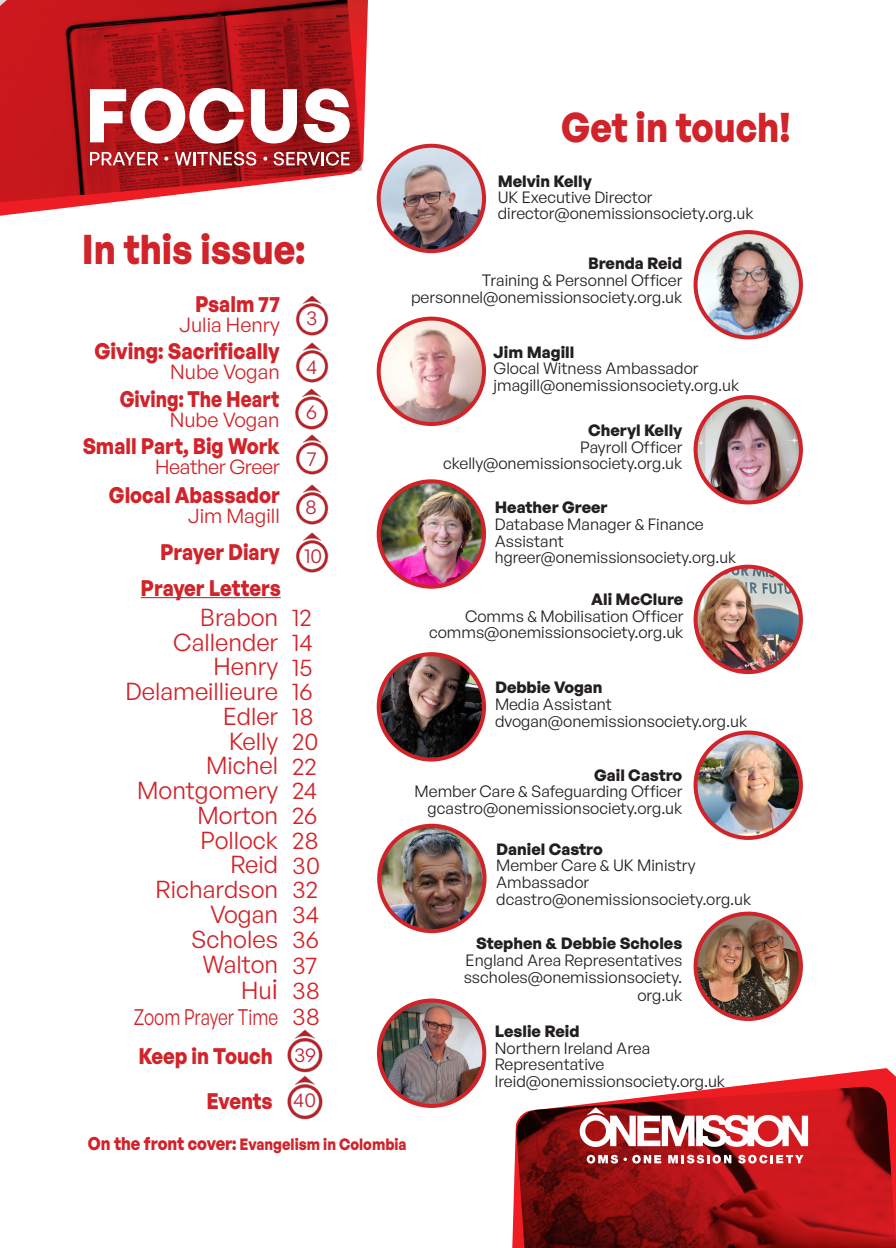
<style>
.page{position:relative;width:896px;height:1248px;background:#fff}
.page>*{position:absolute;margin:0;border:0;box-sizing:border-box;transform-origin:0 0}
.t1{font:700 40.6px "General Sans";color:#d1232a;scale:.9 1}
.t2{font:24px "General Sans";color:#d1232a}
.t3{font:700 22px "General Sans";color:#d1232a;scale:.9 1}
.t4{font:700 22px "General Sans";color:#d1232a;scale:.92 1}
.t5{font:700 22px "General Sans";color:#d1232a;scale:.85 1}
.t6{font:22px "General Sans";color:#d1232a;scale:.8 1}
.t7{font:20px "General Sans";color:#d1232a}
.t8{font:20px "General Sans";letter-spacing:-.02em;color:#d1232a}
.t9{font:20px "General Sans";color:#bd2232}
.t10{font:16px/16.6px "General Sans";color:#231f20}
.t11{font:700 16px "General Sans";color:#231f20}
.t12{font:700 16px "General Sans";color:#d1232a;scale:.9 1}
.s1{font-size:28px}
.s2{font-size:18px}
</style>
<div class="page">
<svg style="left:512px;top:1068px;width:384px;height:179px;background:#ab3638"></svg>
<svg style="left:0;top:0;width:368px;height:216px;background:#bb3539"></svg>
<img style="left:287px;top:1076px;width:36px;height:43px">
<img style="left:295px;top:295px;width:34px;height:88px">
<img style="left:295px;top:434px;width:34px;height:41px">
<img style="left:295px;top:484px;width:34px;height:89px">
<img style="left:695px;top:913px;width:106px;height:105px;border-radius:53px">
<div style="left:693px;top:911px;width:110px;height:109px;border:4px solid #d1232a;border-radius:50%"></div>
<img style="left:379px;top:146px;width:105px;height:105px;border-radius:53px">
<div style="left:377px;top:144px;width:109px;height:109px;border:4px solid #d1232a;border-radius:50%"></div>
<img style="left:695px;top:566px;width:106px;height:106px;border-radius:53px">
<div style="left:693px;top:564px;width:110px;height:110px;border:4px solid #d1232a;border-radius:50%"></div>
<img style="left:379px;top:318px;width:105px;height:106px;border-radius:53px">
<div style="left:377px;top:316px;width:109px;height:110px;border:4px solid #d1232a;border-radius:50%"></div>
<img style="left:695px;top:397px;width:106px;height:105px;border-radius:53px">
<div style="left:693px;top:395px;width:110px;height:109px;border:4px solid #d1232a;border-radius:50%"></div>
<img style="left:379px;top:481px;width:105px;height:105px;border-radius:53px">
<div style="left:377px;top:479px;width:109px;height:109px;border:4px solid #d1232a;border-radius:50%"></div>
<img style="left:379px;top:1000px;width:105px;height:105px;border-radius:53px">
<div style="left:377px;top:998px;width:109px;height:109px;border:4px solid #d1232a;border-radius:50%"></div>
<img style="left:697px;top:735px;width:104px;height:100px">
<div style="left:693px;top:730px;width:110px;height:109px;border:4px solid #d1232a;border-radius:50%"></div>
<img style="left:379px;top:825px;width:105px;height:106px;border-radius:53px">
<div style="left:377px;top:823px;width:109px;height:110px;border:4px solid #d1232a;border-radius:50%"></div>
<img style="left:379px;top:654px;width:105px;height:105px;border-radius:53px">
<div style="left:377px;top:652px;width:109px;height:109px;border:4px solid #d1232a;border-radius:50%"></div>
<img style="left:695px;top:232px;width:106px;height:105px;border-radius:53px">
<div style="left:693px;top:230px;width:110px;height:109px;border:4px solid #d1232a;border-radius:50%"></div>
<hr style="left:141px;top:597px;width:140px;height:1px;background:#d1232a">
<img style="left:287px;top:1029px;width:36px;height:44px">
<svg style="left:90px;top:88px;width:154px;height:55px"></svg>
<svg style="left:251px;top:89px;width:46px;height:54px"></svg>
<svg style="left:303px;top:88px;width:47px;height:55px"></svg>
<svg style="left:90px;top:152px;width:68px;height:13px"></svg>
<svg style="left:175px;top:152px;width:81px;height:13px"></svg>
<svg style="left:273px;top:152px;width:77px;height:14px"></svg>
<svg style="left:164px;top:157px;width:4px;height:4px"></svg>
<svg style="left:263px;top:157px;width:4px;height:4px"></svg>
<svg style="left:577px;top:1107px;width:231px;height:41px"></svg>
<svg style="left:587px;top:1154px;width:74px;height:9px"></svg>
<svg style="left:668px;top:1154px;width:63px;height:9px"></svg>
<svg style="left:738px;top:1154px;width:65px;height:9px"></svg>
<img style="left:295px;top:388px;width:33px;height:42px">
<p class="t1" style="left:561px;top:101px;width:256px">Get in touch!</p>
<p class="t1" style="left:82px;top:222px;width:249px">In this issue:</p>
<p class="t3" style="left:195px;top:289px;width:96px">Psalm 77</p>
<p class="t7" style="left:180px;top:312px;width:102px">Julia Henry</p>
<p class="t4" style="left:94px;top:337px;width:203px">Giving: Sacrifically</p>
<p class="t7" style="left:170px;top:359px;width:111px">Nube Vogan</p>
<p class="t9" style="left:306px;top:305px;width:13px">3</p>
<p class="t9" style="left:306px;top:354px;width:13px">4</p>
<p class="t5" style="left:120px;top:384px;width:189px">Giving: The Heart</p>
<p class="t7" style="left:170px;top:407px;width:111px">Nube Vogan</p>
<p class="t9" style="left:306px;top:399px;width:12px">6</p>
<p class="t3" style="left:83px;top:431px;width:220px">Small Part, Big Work</p>
<p class="t8" style="left:155px;top:454px;width:126px">Heather Greer</p>
<p class="t3" style="left:109px;top:480px;width:191px">Glocal Abassador</p>
<p class="t7" style="left:188px;top:503px;width:93px">Jim Magill</p>
<p class="t3" style="left:160px;top:538px;width:134px">Prayer Diary</p>
<p class="t3" style="left:141px;top:573px;width:157px">Prayer Letters</p>
<p class="t2" style="left:200px;top:602px;width:79px">Brabon</p>
<p class="t2" style="left:173px;top:626px;width:106px">Callender</p>
<p class="t2" style="left:213px;top:651px;width:66px">Henry</p>
<p class="t2" style="left:125px;top:676px;width:154px">Delameillieure</p>
<p class="t2" style="left:223px;top:701px;width:57px">Edler</p>
<p class="t2" style="left:229px;top:725px;width:51px">Kelly</p>
<p class="t2" style="left:206px;top:750px;width:73px">Michel</p>
<p class="t2" style="left:137px;top:775px;width:142px">Montgomery</p>
<p class="t2" style="left:198px;top:800px;width:82px">Morton</p>
<p class="t2" style="left:200px;top:824px;width:79px">Pollock</p>
<p class="t2" style="left:230px;top:849px;width:49px">Reid</p>
<p class="t2" style="left:156px;top:874px;width:124px">Richardson</p>
<p class="t2" style="left:210px;top:899px;width:69px">Vogan</p>
<p class="t2" style="left:191px;top:923px;width:88px">Scholes</p>
<p class="t2" style="left:203px;top:949px;width:77px">Walton</p>
<p class="t2" style="left:241px;top:975px;width:38px">Hu<span class="s1">i</span></p>
<p class="t6" style="left:134px;top:1002px;width:182px">Zoom Prayer Time</p>
<p class="t3" style="left:139px;top:1041px;width:151px">Keep in Touch</p>
<p class="t3" style="left:206px;top:1086px;width:75px">Events</p>
<p class="t9" style="left:307px;top:446px;width:11px">7</p>
<p class="t9" style="left:305px;top:494px;width:13px">8</p>
<p class="t9" style="left:304px;top:543px;width:19px">10</p>
<p class="t2" style="left:292px;top:602px;width:21px">12</p>
<p class="t2" style="left:292px;top:627px;width:22px">14</p>
<p class="t2" style="left:292px;top:652px;width:22px">15</p>
<p class="t2" style="left:292px;top:676px;width:22px">16</p>
<p class="t2" style="left:292px;top:701px;width:23px">18</p>
<p class="t2" style="left:292px;top:726px;width:28px">20</p>
<p class="t2" style="left:292px;top:750px;width:26px">22</p>
<p class="t2" style="left:292px;top:775px;width:27px">24</p>
<p class="t2" style="left:292px;top:800px;width:27px">26</p>
<p class="t2" style="left:292px;top:825px;width:28px">28</p>
<p class="t2" style="left:292px;top:849px;width:29px">30</p>
<p class="t2" style="left:292px;top:874px;width:27px">32</p>
<p class="t2" style="left:292px;top:899px;width:28px">34</p>
<p class="t2" style="left:292px;top:924px;width:28px">36</p>
<p class="t2" style="left:292px;top:949px;width:26px">37</p>
<p class="t2" style="left:292px;top:975px;width:29px">38</p>
<p class="t2" style="left:292px;top:1001px;width:29px">38</p>
<p class="t9" style="left:294px;top:1041px;width:24px">39</p>
<p class="t9" style="left:293px;top:1087px;width:24px">40</p>
<p class="t11" style="left:498px;top:170px;width:96px">Melvin Kelly</p>
<p class="t10" style="left:498px;top:188px;width:156px">UK Executive Director</p>
<p class="t10" style="left:498px;top:204px;width:257px">director@onemissionsociety.org.uk</p>
<p class="t11" style="left:588px;top:253px;width:96px">Brenda Reid</p>
<p class="t10" style="left:482px;top:271px;width:202px">Training &amp; Personnel Officer</p>
<p class="t10" style="left:411px;top:288px;width:273px">personnel@onemissionsociety.org.uk</p>
<p class="t11" style="left:493px;top:341px;width:82px">Jim Magill</p>
<p class="t10" style="left:493px;top:360px;width:206px">Glocal Witness Ambassador</p>
<p class="t10" style="left:493px;top:376px;width:247px">jmagill@onemissionsociety.org.uk</p>
<p class="t11" style="left:588px;top:419px;width:96px">Cheryl Kelly</p>
<p class="t10" style="left:580px;top:438px;width:104px">Payroll Officer</p>
<p class="t10" style="left:443px;top:454px;width:241px">ckelly@onemissionsociety.org.uk</p>
<p class="t11" style="left:495px;top:497px;width:114px">Heather Greer</p>
<p class="t10" style="left:495px;top:515px;width:210px">Database Manager &amp; Finance<br>Assistant</p>
<p class="t10" style="left:495px;top:548px;width:243px">hgreer@onemissionsociety.org.uk</p>
<p class="t11" style="left:591px;top:588px;width:94px">Ali McClure</p>
<p class="t10" style="left:465px;top:607px;width:220px">Comms &amp; Mobilisation Officer</p>
<p class="t10" style="left:429px;top:623px;width:256px">comms@onemissionsociety.org.uk</p>
<p class="t11" style="left:495px;top:677px;width:109px">Debbie Vogan</p>
<p class="t10" style="left:495px;top:695px;width:118px">Media Assistant</p>
<p class="t10" style="left:495px;top:712px;width:253px">dvogan@onemissionsociety.org.uk</p>
<p class="t11" style="left:594px;top:764px;width:90px">Gail Castro</p>
<p class="t10" style="left:414px;top:782px;width:269px">Member Care &amp; Safeguarding Officer</p>
<p class="t10" style="left:428px;top:799px;width:256px">gcastro@onemissionsociety.org.uk</p>
<p class="t11" style="left:496px;top:838px;width:108px">Daniel Castro</p>
<p class="t10" style="left:496px;top:856px;width:201px">Member Care &amp; UK Ministry<br>Ambassador</p>
<p class="t10" style="left:496px;top:889px;width:256px">dcastro@onemissionsociety.org.uk</p>
<p class="t11" style="left:476px;top:933px;width:208px">Stephen &amp; Debbie Scholes</p>
<p class="t10" style="left:466px;top:951px;width:218px">England Area Representatives</p>
<p class="t10" style="left:464px;top:966px;width:220px;line-height:18.6px;text-align:right">sscholes@onemissionsociety. org.uk</p>
<p class="t11" style="left:495px;top:1020px;width:86px">Leslie Reid</p>
<p class="t10" style="left:495px;top:1039px;width:157px">Northern Ireland Area<br>Representative</p>
<p class="t10" style="left:495px;top:1072px;width:232px">lreid@onemissionsociety.org.uk</p>
<p class="t12" style="left:88px;top:1133px;width:356px"><span class="s2">On the front cover:</span> Evangelism in Colombia</p>
</div>
